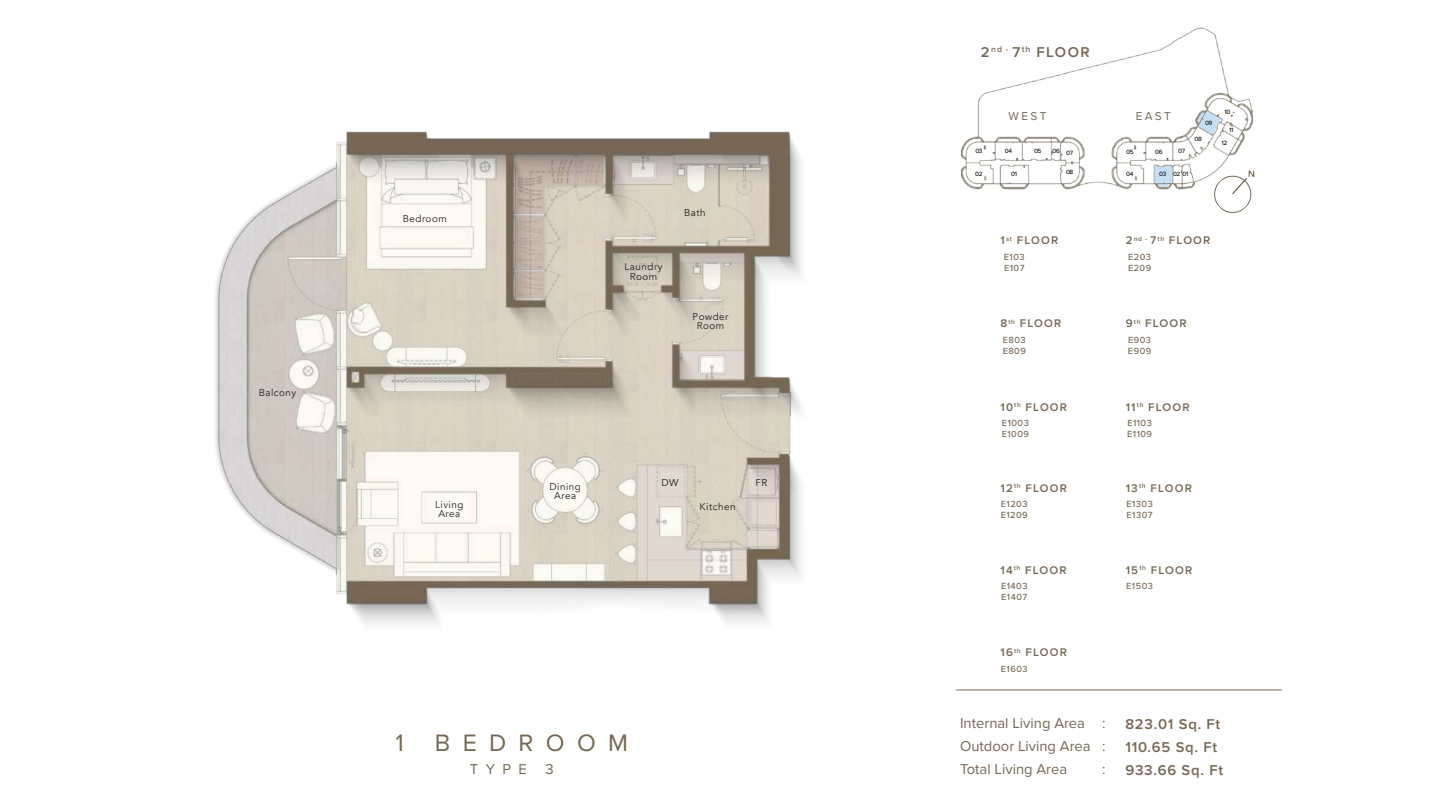
<style>
.page{position:relative;width:1440px;height:810px;background:#fff}
.page>*{position:absolute;margin:0;border:0;box-sizing:border-box;transform-origin:0 0}
.t1{font:24.67px "Proxima Nova";letter-spacing:.5em;color:#766753}
.t2{font:14.77px/22.6px "Proxima Nova";color:#766753;text-align:justify}
.t3{font:600 14.77px/22.6px "Proxima Nova";letter-spacing:.05em;color:#766753}
.t4{font:11.85px "Proxima Nova";letter-spacing:.195em;color:#766753}
.t5{font:600 11.48px "Proxima Nova";letter-spacing:.1em;color:#766753}
.t6{font:9.82px/9.8px "Avenir";letter-spacing:.05em;color:#221f1f;text-align:center}
.t7{font:500 9.23px/11px "Proxima Nova";letter-spacing:.05em;color:#766753}
.t8{font:500 6.38px "Proxima Nova";letter-spacing:-.05em;color:#111}
</style>
<div class="page">
<img style="left:215px;top:131px;width:587px;height:493px">
<img style="left:961px;top:27px;width:294px;height:163px">
<svg style="left:1213px;top:171px;width:41px;height:42px"></svg>
<hr style="left:956px;top:690px;width:326px;height:1px;background:#766753">
<p class="t6" style="left:259px;top:388px;width:39px">Balcony</p>
<p class="t6" style="left:403px;top:215px;width:45px">Bedroom</p>
<p class="t6" style="left:435px;top:500px;width:30px">Living<br>Area</p>
<p class="t6" style="left:625px;top:263px;width:40px">Laundry<br>Room</p>
<p class="t6" style="left:684px;top:209px;width:23px">Bath</p>
<p class="t6" style="left:693px;top:312px;width:37px">Powder<br>Room</p>
<p class="t6" style="left:549px;top:482px;width:33px">Dining<br>Area</p>
<p class="t6" style="left:662px;top:478px;width:19px">DW</p>
<p class="t6" style="left:756px;top:479px;width:13px">FR</p>
<p class="t6" style="left:700px;top:503px;width:38px">Kitchen</p>
<h1 class="t1" style="left:396px;top:732px;width:10px">1</h1>
<h1 class="t1" style="left:435px;top:732px;width:195px">BEDROOM</h1>
<p class="t2" style="left:470px;top:759px;width:58px">TYPE</p>
<p class="t2" style="left:546px;top:759px;width:10px">3</p>
<p class="t3" style="left:981px;top:41px;width:110px">2<sup>nd</sup> <sup>-</sup> 7<sup>th</sup> FLOOR</p>
<p class="t4" style="left:1009px;top:111px;width:39px">WEST</p>
<p class="t4" style="left:1136px;top:111px;width:37px">EAST</p>
<p class="t8" style="left:1205px;top:120px;width:9px">09</p>
<p class="t8" style="left:1194px;top:137px;width:9px">08</p>
<p class="t8" style="left:1126px;top:149px;width:9px">05</p>
<p class="t8" style="left:1155px;top:149px;width:9px">06</p>
<p class="t8" style="left:1178px;top:148px;width:8px">07</p>
<p class="t8" style="left:975px;top:149px;width:9px">03</p>
<p class="t8" style="left:1005px;top:149px;width:9px">04</p>
<p class="t8" style="left:1034px;top:149px;width:9px">05</p>
<p class="t8" style="left:1053px;top:150px;width:22px">06 07</p>
<p class="t8" style="left:1066px;top:169px;width:9px">08</p>
<p class="t8" style="left:1126px;top:171px;width:9px">04</p>
<p class="t8" style="left:1173px;top:171px;width:17px">02 01</p>
<p class="t8" style="left:1159px;top:171px;width:9px">03</p>
<p class="t8" style="left:975px;top:171px;width:9px">02</p>
<p class="t8" style="left:1011px;top:171px;width:7px">01</p>
<p class="t8" style="left:1225px;top:109px;width:7px">10</p>
<p class="t8" style="left:1229px;top:128px;width:6px">11</p>
<p class="t8" style="left:1222px;top:140px;width:7px">12</p>
<p class="t5" style="left:1000px;top:236px;width:59px">1<sup>st</sup> FLOOR</p>
<p class="t5" style="left:1126px;top:236px;width:86px">2<sup>nd</sup> <sup>-</sup> 7<sup>th</sup> FLOOR</p>
<p class="t7" style="left:1004px;top:251px;width:22px">E103<br>E107</p>
<p class="t7" style="left:1128px;top:251px;width:25px">E203<br>E209</p>
<p class="t5" style="left:1000px;top:319px;width:62px">8<sup>th</sup> FLOOR</p>
<p class="t5" style="left:1126px;top:319px;width:62px">9<sup>th</sup> FLOOR</p>
<p class="t7" style="left:1003px;top:334px;width:25px">E803<br>E809</p>
<p class="t7" style="left:1128px;top:334px;width:25px">E903<br>E909</p>
<p class="t5" style="left:1000px;top:402px;width:68px">10<sup>th</sup> FLOOR</p>
<p class="t5" style="left:1126px;top:402px;width:65px">11<sup>th</sup> FLOOR</p>
<p class="t7" style="left:1002px;top:417px;width:29px">E1003<br>E1009</p>
<p class="t7" style="left:1127px;top:417px;width:26px">E1103<br>E1109</p>
<p class="t5" style="left:1000px;top:483px;width:68px">12<sup>th</sup> FLOOR</p>
<p class="t5" style="left:1126px;top:483px;width:68px">13<sup>th</sup> FLOOR</p>
<p class="t7" style="left:1001px;top:498px;width:29px">E1203<br>E1209</p>
<p class="t7" style="left:1126px;top:498px;width:28px">E1303<br>E1307</p>
<p class="t5" style="left:1000px;top:566px;width:68px">14<sup>th</sup> FLOOR</p>
<p class="t5" style="left:1126px;top:566px;width:68px">15<sup>th</sup> FLOOR</p>
<p class="t7" style="left:1001px;top:581px;width:28px">E1403<br>E1407</p>
<p class="t7" style="left:1126px;top:581px;width:28px">E1503</p>
<p class="t5" style="left:1000px;top:648px;width:68px">16<sup>th</sup> FLOOR</p>
<p class="t7" style="left:1001px;top:663px;width:28px">E1603</p>
<p class="t2" style="left:960px;top:713px;width:147px">Internal Living Area :<br>Outdoor Living Area :<br>Total Living Area</p>
<p class="t2" style="left:1102px;top:758px;width:5px">:</p>
<p class="t3" style="left:1125px;top:714px;width:99px">823.01 Sq. Ft<br>110.65 Sq. Ft<br>933.66 Sq. Ft</p>
</div>
